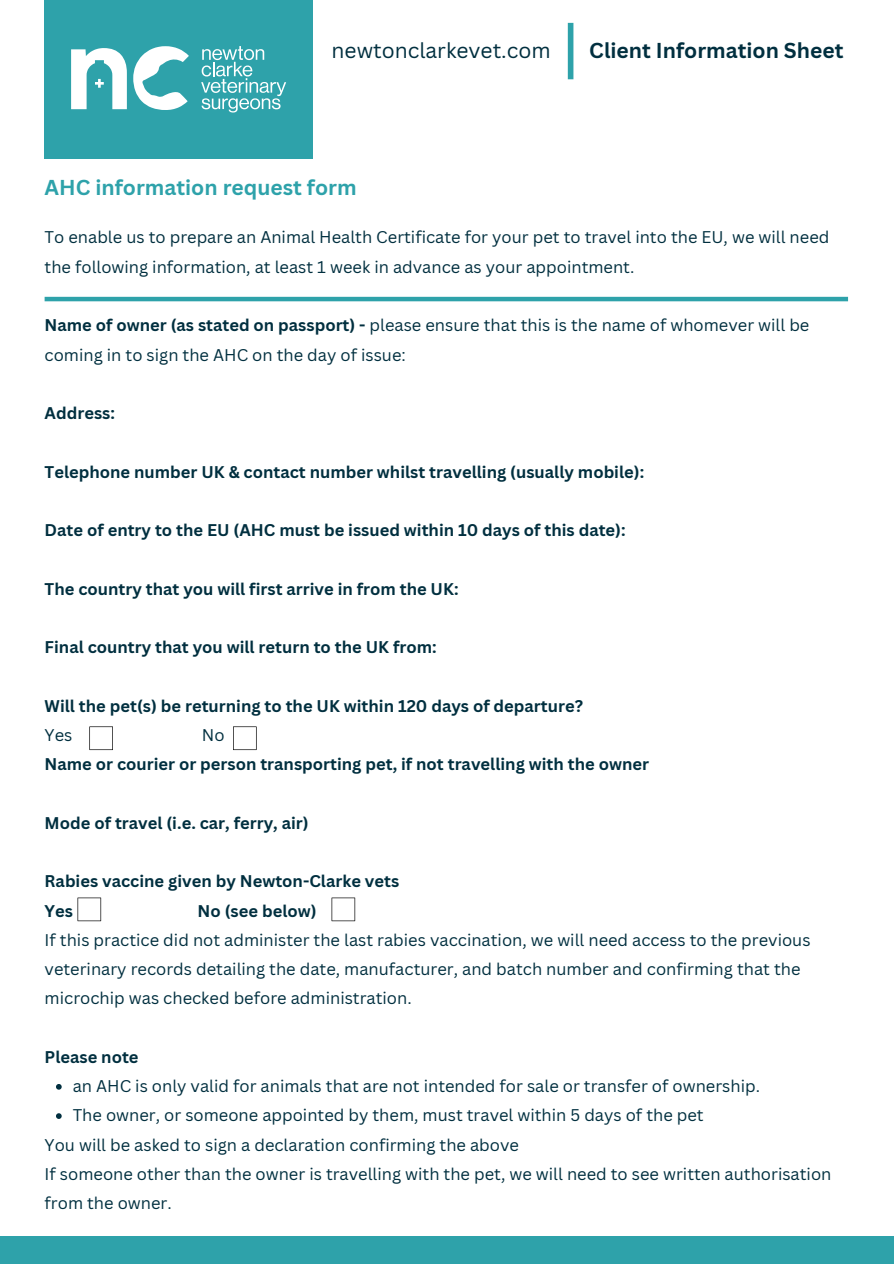
<style>
.page{position:relative;width:894px;height:1264px;background:#fff}
.page>*{position:absolute;margin:0;border:0;box-sizing:border-box;transform-origin:0 0}
.t1{font:700 21px "Canva Sans";color:#2ea2aa}
.t2{font:700 21px "Canva Sans";color:#012f3f}
.t3{font:21px "Canva Sans";color:#012f3f}
.t4{font:16.5px/29.2px "Canva Sans";color:#012f3f}
.t5{font:700 16.5px "Canva Sans";color:#012f3f}
.s1{font-weight:700}
</style>
<div class="page">
<div style="left:45px;top:0;width:267px;height:159px;background:#2ea2aa"></div>
<svg style="left:133px;top:46px;width:56px;height:64px"></svg>
<svg style="left:71px;top:48px;width:56px;height:61px"></svg>
<svg style="left:201px;top:46px;width:85px;height:66px"></svg>
<div style="left:567px;top:23px;width:6px;height:56px;background:#2ea2aa"></div>
<div style="left:0;top:1235px;width:893px;height:28px;background:#2ea2aa"></div>
<svg style="left:56px;top:1084px;width:6px;height:5px"></svg>
<svg style="left:56px;top:1113px;width:6px;height:5px"></svg>
<hr style="left:45px;top:297px;width:802px;height:4px;background:#2ea2aa">
<svg style="left:77px;top:897px;width:24px;height:24px"></svg>
<svg style="left:331px;top:897px;width:24px;height:24px"></svg>
<svg style="left:89px;top:726px;width:24px;height:24px"></svg>
<svg style="left:233px;top:726px;width:23px;height:24px"></svg>
<p class="t3" style="left:331px;top:35px;width:220px">newtonclarkevet.com</p>
<p class="t2" style="left:589px;top:35px;width:255px">Client Information Sheet</p>
<p class="t1" style="left:45px;top:172px;width:313px">AHC information request form</p>
<h2 class="t4" style="left:45px;top:222px;width:786px">To enable us to prepare an Animal Health Certificate for your pet to travel into the EU, we will need the following information, at least 1 week in advance as your appointment.</h2>
<h1 class="t4" style="left:45px;top:310px;width:766px"><span class="s1">Name of owner (as stated on passport) -</span> please ensure that this is the name of whomever will be coming in to sign the AHC on the day of issue:</h1>
<h1 class="t5" style="left:45px;top:401px;width:72px">Address:</h1>
<p class="t5" style="left:45px;top:460px;width:601px">Telephone number UK &amp; contact number whilst travelling (usually mobile):</p>
<p class="t5" style="left:45px;top:518px;width:582px">Date of entry to the EU (AHC must be issued within 10 days of this date):</p>
<h3 class="t5" style="left:45px;top:577px;width:415px">The country that you will first arrive in from the UK:</h3>
<h3 class="t5" style="left:45px;top:635px;width:393px">Final country that you will return to the UK from:</h3>
<h3 class="t5" style="left:45px;top:694px;width:540px">Will the pet(s) be returning to the UK within 120 days of departure?</h3>
<h3 class="t4" style="left:45px;top:720px;width:29px">Yes</h3>
<h3 class="t4" style="left:202px;top:720px;width:24px">No</h3>
<h3 class="t5" style="left:45px;top:752px;width:605px">Name or courier or person transporting pet, if not travelling with the owner</h3>
<p class="t5" style="left:45px;top:811px;width:265px">Mode of travel (i.e. car, ferry, air)</p>
<p class="t5" style="left:45px;top:869px;width:356px">Rabies vaccine given by Newton-Clarke vets</p>
<p class="t5" style="left:45px;top:898px;width:30px">Yes</p>
<p class="t5" style="left:197px;top:898px;width:120px">No (see below)</p>
<h3 class="t4" style="left:45px;top:924px;width:767px">If this practice did not administer the last rabies vaccination, we will need access to the previous veterinary records detailing the date, manufacturer, and batch number and confirming that the microchip was checked before administration.</h3>
<p class="t5" style="left:45px;top:1045px;width:95px">Please note</p>
<p class="t4" style="left:73px;top:1071px;width:688px">an AHC is only valid for animals that are not intended for sale or transfer of ownership.</p>
<p class="t4" style="left:73px;top:1100px;width:632px">The owner, or someone appointed by them, must travel within 5 days of the pet</p>
<h3 class="t4" style="left:45px;top:1129px;width:475px">You will be asked to sign a declaration confirming the above</h3>
<p class="t4" style="left:45px;top:1158px;width:788px">If someone other than the owner is travelling with the pet, we will need to see written authorisation from the owner.</p>
</div>
